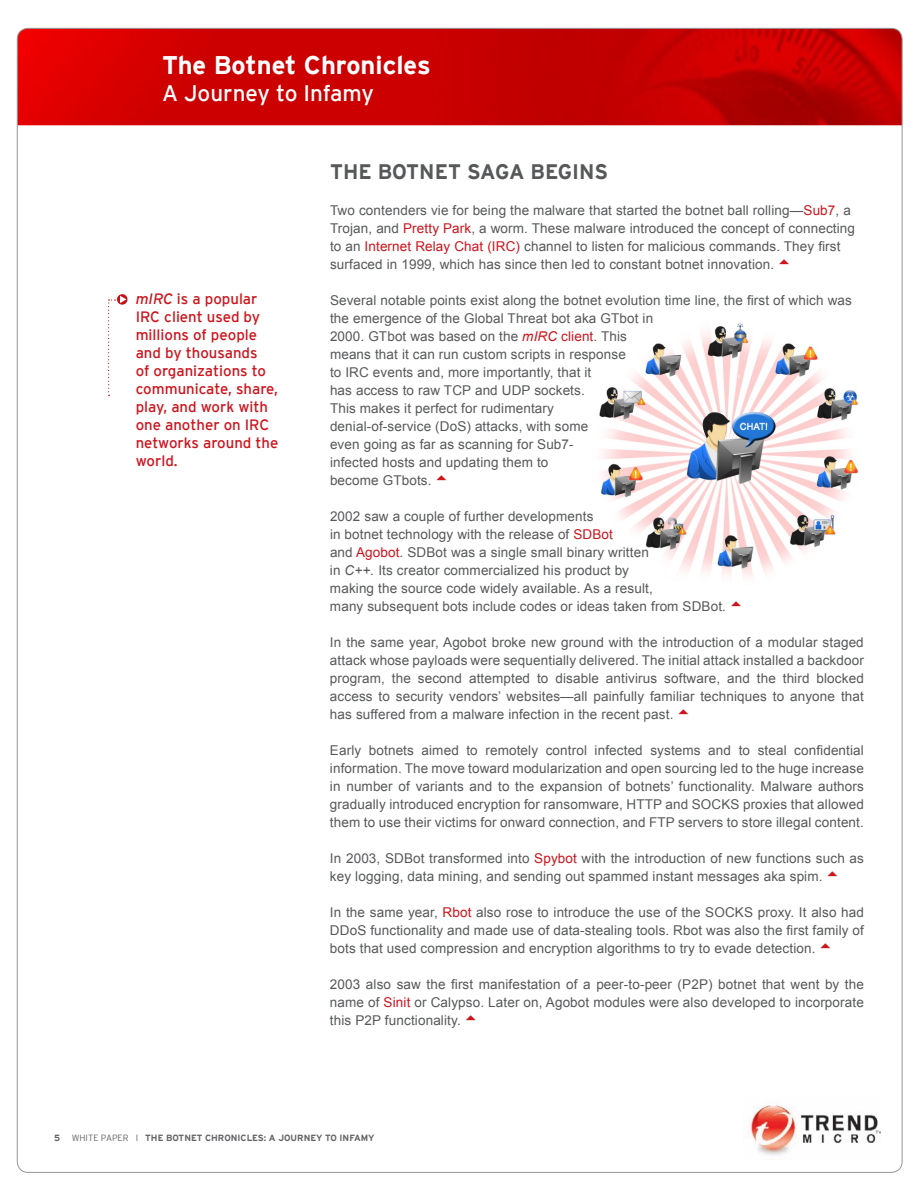
<style>
.page{position:relative;width:918px;height:1188px;background:#fff}
.page>*{position:absolute;margin:0;border:0;box-sizing:border-box;transform-origin:0 0}
.t1{font:700 25.5px "Interstate";color:#fff}
.t2{font:22.5px "Interstate";color:#fff}
.heading_1{font:700 21px "Interstate";color:#57585a}
.inset{font:15px/18px "Interstate";color:#cd151d}
.body_text{font:13.5px/18px "Arial";letter-spacing:.01em;color:#57585a;text-align:justify}
.body_text_1{font:13.5px/18px "Arial";letter-spacing:.01em;color:#57585a}
.t3{font:700 9px "Interstate";color:#636366}
.s1{font-style:italic}
.s2{color:#cd151d}
.s3{font-style:italic;color:#cd151d}
.s4{font-weight:300}
</style>
<div class="page">
<img style="left:17px;top:28px;width:884px;height:97px">
<img style="left:750px;top:1105px;width:131px;height:50px">
<img style="left:599px;top:323px;width:259px;height:254px">
<svg style="left:108px;top:294px;width:20px;height:102px"></svg>
<h1 class="t1" style="left:162px;top:51px;width:270px">The Botnet Chronicles</h1>
<h2 class="t2" style="left:162px;top:81px;width:213px">A Journey to Infamy</h2>
<p class="inset" style="left:136px;top:290px;width:144px"><span class="s1">mIRC</span> is a popular<br>IRC client used by millions of people and by thousands<br>of organizations to communicate, share, play, and work with one another on IRC networks around the world.</p>
<p class="heading_1" style="left:330px;top:160px;width:280px">THE BOTNET SAGA BEGINS</p>
<p class="body_text_1" style="left:330px;top:201px;width:527px">Two contenders vie for being the malware that started the botnet ball rolling—<span class="s2">Sub7</span>, a Trojan, and <span class="s2">Pretty Park</span>, a worm. These malware introduced the concept of connecting to an <span class="s2">Internet Relay Chat (IRC)</span> channel to listen for malicious commands. They first surfaced in 1999, which has since then led to constant botnet innovation.</p>
<p class="body_text_1" style="left:330px;top:291px;width:523px">Several notable points exist along the botnet evolution time line, the first of which was the emergence of the Global Threat bot aka GTbot in<br>2000. GTbot was based on the <span class="s3">mIRC</span> <span class="s2">client</span>. This<br>means that it can run custom scripts in response<br>to IRC events and, more importantly, that it<br>has access to raw TCP and UDP sockets.<br>This makes it perfect for rudimentary<br>denial-of-service (DoS) attacks, with some<br>even going as far as scanning for Sub7-<br>infected hosts and updating them to<br>become GTbots.</p>
<p class="body_text_1" style="left:330px;top:507px;width:398px">2002 saw a couple of further developments<br>in botnet technology with the release of <span class="s2">SDBot<br></span>and <span class="s2">Agobot</span>. SDBot was a single small binary written<br>in <span class="s1">C++.</span> Its creator commercialized his product by<br>making the source code widely available. As a result,<br>many subsequent bots include codes or ideas taken from SDBot.</p>
<p class="body_text" style="left:330px;top:633px;width:535px">In the same year, Agobot broke new ground with the introduction of a modular staged attack whose payloads were sequentially delivered. The initial attack installed a backdoor program, the second attempted to disable antivirus software, and the third blocked access to security vendors’ websites—all painfully familiar techniques to anyone that has suffered from a malware infection in the recent past.</p>
<p class="body_text" style="left:330px;top:741px;width:535px">Early botnets aimed to remotely control infected systems and to steal confidential information. The move toward modularization and open sourcing led to the huge increase in number of variants and to the expansion of botnets’ functionality. Malware authors gradually introduced encryption for ransomware, HTTP and SOCKS proxies that allowed them to use their victims for onward connection, and FTP servers to store illegal content.</p>
<p class="body_text" style="left:330px;top:849px;width:535px">In 2003, SDBot transformed into <span class="s2">Spybot</span> with the introduction of new functions such as key logging, data mining, and sending out spammed instant messages aka spim.</p>
<p class="body_text" style="left:330px;top:903px;width:536px">In the same year, <span class="s2">Rbot</span> also rose to introduce the use of the SOCKS proxy. It also had DDoS functionality and made use of data-stealing tools. Rbot was also the first family of bots that used compression and encryption algorithms to try to evade detection.</p>
<p class="body_text" style="left:330px;top:975px;width:536px">2003 also saw the first manifestation of a peer-to-peer (P2P) botnet that went by the name of <span class="s2">Sinit</span> or Calypso. Later on, Agobot modules were also developed to incorporate this P2P functionality.</p>
<p class="t3" style="left:54px;top:1133px;width:8px">5</p>
<p class="t3" style="left:72px;top:1133px;width:305px"><span class="s4">WHITE PAPER I</span> THE BOTNET CHRONICLES: A JOURNEY TO INFAMY</p>
</div>
